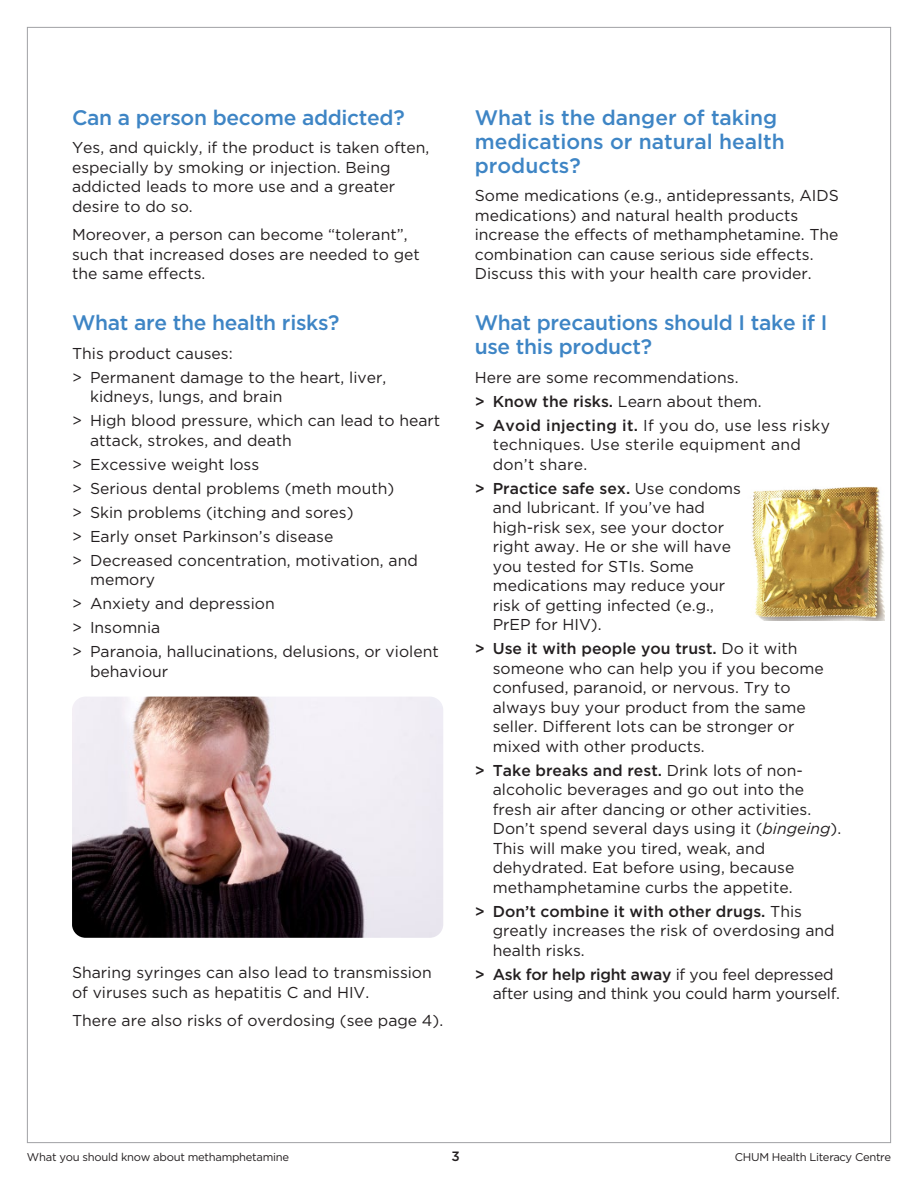
<style>
.page{position:relative;width:918px;height:1188px;background:#fff}
.page>*{position:absolute;margin:0;border:0;box-sizing:border-box;transform-origin:0 0}
.t1{font:500 21px/24px "Gotham";letter-spacing:-.015em;color:#3e85c5}
.t2{font:15.75px/19.5px "Gotham";color:#231f20}
.t3{font:500 13.5px "Gotham";color:#231f20}
.t4{font:11.25px "Gotham";letter-spacing:-.025em;color:#231f20}
.s1{font-weight:500}
.s2{font-style:italic}
</style>
<div class="page">
<img style="left:72px;top:697px;width:371px;height:241px">
<img style="left:752px;top:486px;width:133px;height:135px">
<h1 class="t1" style="left:72px;top:105px;width:334px">Can a person become addicted?</h1>
<p class="t2" style="left:72px;top:138px;width:359px">Yes, and quickly, if the product is taken often, especially by smoking or injection. Being addicted leads to more use and a greater desire to do so.</p>
<p class="t2" style="left:72px;top:225px;width:349px">Moreover, a person can become “tolerant”, such that increased doses are needed to get the same effects.</p>
<h1 class="t1" style="left:72px;top:311px;width:269px">What are the health risks?</h1>
<p class="t2" style="left:72px;top:341px;width:316px;line-height:24px">This product causes:<br>&gt; Permanent damage to the heart, liver,</p>
<p class="t2" style="left:72px;top:385px;width:370px;line-height:24px;text-indent:18px">kidneys, lungs, and brain<br>&gt; High blood pressure, which can lead to heart</p>
<p class="t2" style="left:72px;top:428px;width:347px;line-height:24px;text-indent:18px">attack, strokes, and death<br>&gt; Excessive weight loss<br>&gt; Serious dental problems (meth mouth)<br>&gt; Skin problems (itching and sores)<br>&gt; Early onset Parkinson’s disease<br>&gt; Decreased concentration, motivation, and</p>
<p class="t2" style="left:72px;top:568px;width:368px;line-height:24px;text-indent:18px">memory<br>&gt; Anxiety and depression<br>&gt; Insomnia<br>&gt; Paranoia, hallucinations, delusions, or violent</p>
<p class="t2" style="left:90px;top:661px;width:80px">behaviour</p>
<p class="t2" style="left:72px;top:963px;width:361px">Sharing syringes can also lead to transmission of viruses such as hepatitis C and HIV.</p>
<p class="t2" style="left:72px;top:1011px;width:373px">There are also risks of overdosing (see page 4).</p>
<h1 class="t1" style="left:475px;top:105px;width:311px">What is the danger of taking medications or natural health products?</h1>
<p class="t2" style="left:475px;top:186px;width:366px">Some medications (e.g., antidepressants, AIDS medications) and natural health products increase the effects of methamphetamine. The combination can cause serious side effects.<br>Discuss this with your health care provider.</p>
<h1 class="t1" style="left:475px;top:311px;width:354px">What precautions should I take if I use this product?</h1>
<p class="t2" style="left:475px;top:365px;width:357px;line-height:24px">Here are some recommendations.<br><span class="s1">&gt; Know the risks.</span> Learn about them.<br><span class="s1">&gt; Avoid injecting it.</span> If you do, use less risky</p>
<p class="t2" style="left:493px;top:435px;width:310px">techniques. Use sterile equipment and don’t share.</p>
<p class="t2" style="left:493px;top:478px;width:250px;text-indent:-18px"><span class="s1">&gt; Practice safe sex.</span> Use condoms and lubricant. If you’ve had high-risk sex, see your doctor right away. He or she will have you tested for STIs. Some medications may reduce your risk of getting infected (e.g.,<br>PrEP for HIV).</p>
<p class="t2" style="left:493px;top:639px;width:333px;text-indent:-18px"><span class="s1">&gt; Use it with people you trust.</span> Do it with someone who can help you if you become confused, paranoid, or nervous. Try to always buy your product from the same seller. Different lots can be stronger or mixed with other products.</p>
<p class="t2" style="left:493px;top:760px;width:350px;text-indent:-18px"><span class="s1">&gt; Take breaks and rest.</span> Drink lots of non&shy;alcoholic beverages and go out into the fresh air after dancing or other activities.<br>Don’t spend several days using it (<span class="s2">bingeing</span>).<br>This will make you tired, weak, and dehydrated. Eat before using, because methamphetamine curbs the appetite.</p>
<p class="t2" style="left:493px;top:901px;width:343px;text-indent:-18px"><span class="s1">&gt; Don’t combine it with other drugs.</span> This greatly increases the risk of overdosing and health risks.</p>
<p class="t2" style="left:493px;top:964px;width:349px;text-indent:-18px"><span class="s1">&gt; Ask for help right away</span> if you feel depressed after using and think you could harm yourself.</p>
<p class="t4" style="left:27px;top:1150px;width:264px">What you should know about methamphetamine</p>
<p class="t3" style="left:451px;top:1148px;width:10px">3</p>
<p class="t4" style="left:735px;top:1150px;width:158px">CHUM Health Literacy Centre</p>
</div>
